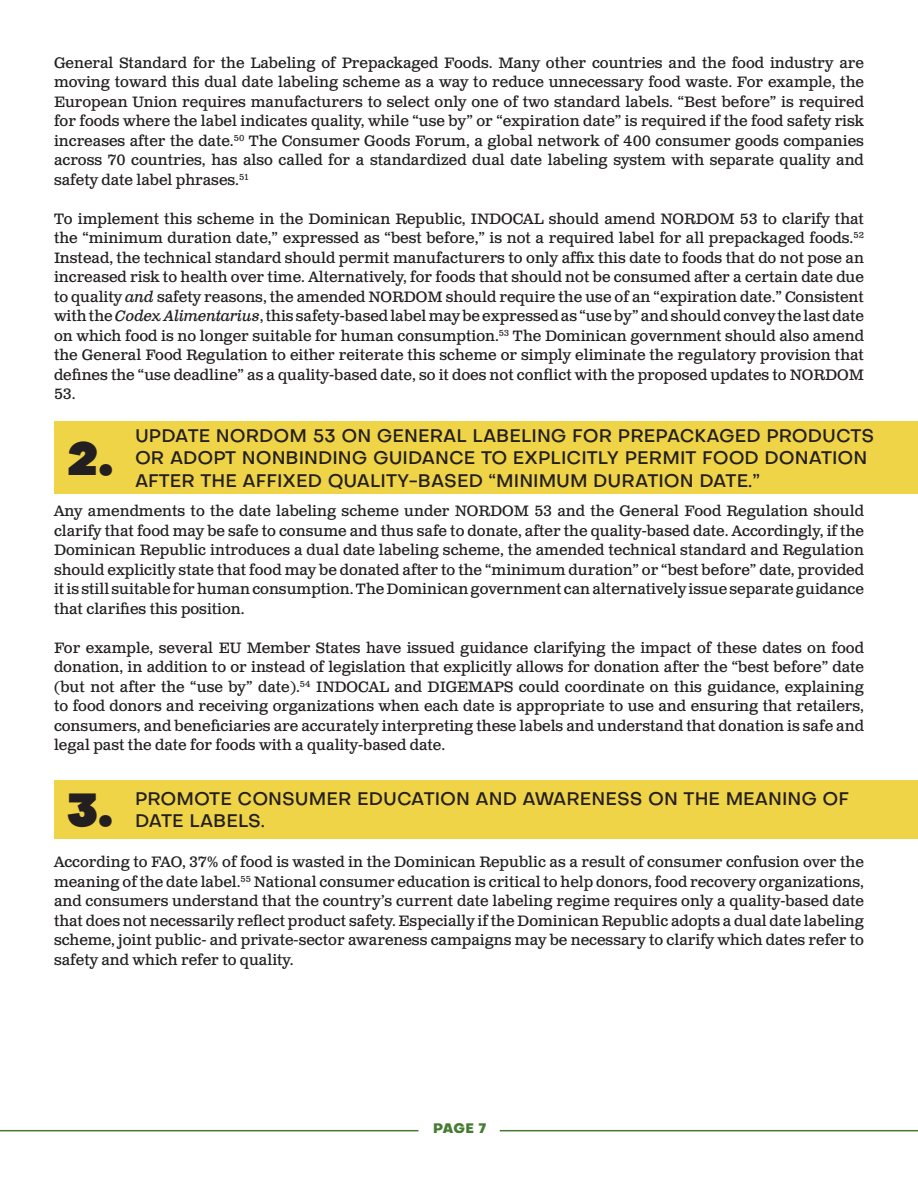
<style>
.page{position:relative;width:918px;height:1188px;background:#fff}
.page>*{position:absolute;margin:0;border:0;box-sizing:border-box;transform-origin:0 0}
.t1{font:45px "Objectivity Super";color:#231f20}
.t2{font:500 18px/22.5px "Objectivity";color:#231f20}
.t3{font:15px/19.5px "Clarendon Text Pro";color:#231f20;text-align:justify}
.t4{font:800 13.5px "Objectivity";color:#457c32}
.s1{font-style:italic}
</style>
<div class="page">
<div style="left:54px;top:421px;width:864px;height:73px;background:#f0d447"></div>
<div style="left:54px;top:780px;width:864px;height:58px;background:#f0d447"></div>
<hr style="left:0;top:1130px;width:418px;height:1px;background:#457c32">
<hr style="left:500px;top:1130px;width:418px;height:1px;background:#457c32">
<p class="t3" style="left:54px;top:54px;width:812px">General Standard for the Labeling of Prepackaged Foods. Many other countries and the food industry are moving toward this dual date labeling scheme as a way to reduce unnecessary food waste. For example, the European Union requires manufacturers to select only one of two standard labels. “Best before” is required for foods where the label indicates quality, while “use by” or “expiration date” is required if the food safety risk increases after the date.<sup>50</sup> The Consumer Goods Forum, a global network of 400 consumer goods companies across 70 countries, has also called for a standardized dual date labeling system with separate quality and safety date label phrases.<sup>51</sup></p>
<p class="t3" style="left:54px;top:210px;width:812px">To implement this scheme in the Dominican Republic, INDOCAL should amend NORDOM 53 to clarify that the “minimum duration date,” expressed as “best before,” is not a required label for all prepackaged foods.<sup>52<br></sup>Instead, the technical standard should permit manufacturers to only affix this date to foods that do not pose an increased risk to health over time. Alternatively, for foods that should not be consumed after a certain date due to quality <span class="s1">and</span> safety reasons, the amended NORDOM should require the use of an “expiration date.” Consistent with the <span class="s1">Codex Alimentarius</span>, this safety-based label may be expressed as “use by” and should convey the last date on which food is no longer suitable for human consumption.<sup>53</sup> The Dominican government should also amend the General Food Regulation to either reiterate this scheme or simply eliminate the regulatory provision that defines the “use deadline” as a quality-based date, so it does not conflict with the proposed updates to NORDOM 53.</p>
<p class="t1" style="left:68px;top:422px;width:47px">2.</p>
<p class="t2" style="left:135px;top:424px;width:741px">UPDATE NORDOM 53 ON GENERAL LABELING FOR PREPACKAGED PRODUCTS<br>OR ADOPT NONBINDING GUIDANCE TO EXPLICITLY PERMIT FOOD DONATION</p>
<p class="t2" style="left:135px;top:469px;width:627px">AFTER THE AFFIXED QUALITY-BASED “MINIMUM DURATION DATE.”</p>
<p class="t3" style="left:54px;top:502px;width:812px">Any amendments to the date labeling scheme under NORDOM 53 and the General Food Regulation should clarify that food may be safe to consume and thus safe to donate, after the quality-based date. Accordingly, if the Dominican Republic introduces a dual date labeling scheme, the amended technical standard and Regulation should explicitly state that food may be donated after to the “minimum duration” or “best before” date, provided it is still suitable for human consumption. The Dominican government can alternatively issue separate guidance that clarifies this position.</p>
<p class="t3" style="left:54px;top:639px;width:812px">For example, several EU Member States have issued guidance clarifying the impact of these dates on food donation, in addition to or instead of legislation that explicitly allows for donation after the “best before” date (but not after the “use by” date).<sup>54</sup> INDOCAL and DIGEMAPS could coordinate on this guidance, explaining to food donors and receiving organizations when each date is appropriate to use and ensuring that retailers, consumers, and beneficiaries are accurately interpreting these labels and understand that donation is safe and legal past the date for foods with a quality-based date.</p>
<p class="t1" style="left:68px;top:773px;width:47px">3.</p>
<p class="t2" style="left:135px;top:787px;width:716px">PROMOTE CONSUMER EDUCATION AND AWARENESS ON THE MEANING OF</p>
<p class="t2" style="left:135px;top:809px;width:131px">DATE LABELS.</p>
<p class="t3" style="left:54px;top:853px;width:812px">According to FAO, 37% of food is wasted in the Dominican Republic as a result of consumer confusion over the meaning of the date label.<sup>55</sup> National consumer education is critical to help donors, food recovery organizations, and consumers understand that the country’s current date labeling regime requires only a quality-based date that does not necessarily reflect product safety. Especially if the Dominican Republic adopts a dual date labeling scheme, joint public- and private-sector awareness campaigns may be necessary to clarify which dates refer to safety and which refer to quality.</p>
<p class="t4" style="left:433px;top:1118px;width:54px">PAGE 7</p>
</div>
